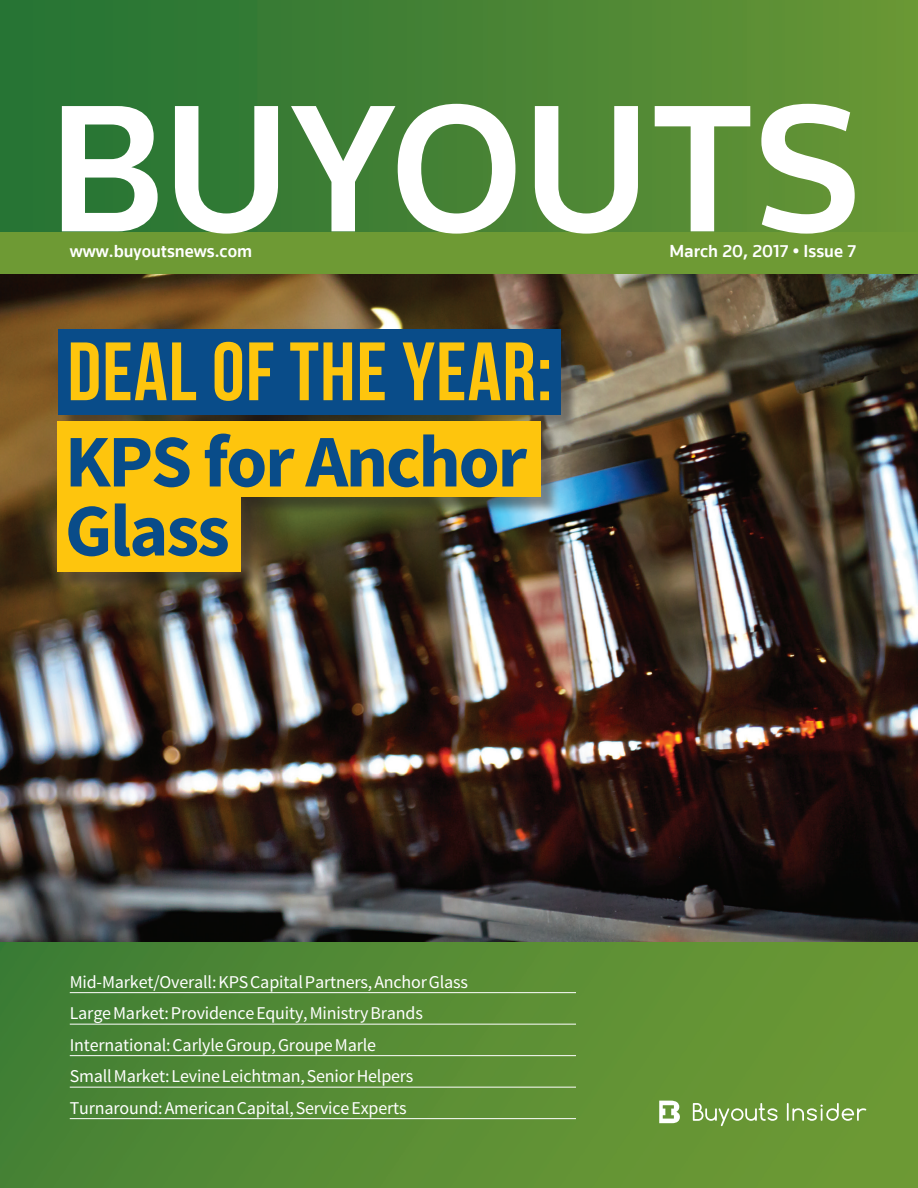
<style>
.page{position:relative;width:918px;height:1188px;background:#fff}
.page>*{position:absolute;margin:0;border:0;box-sizing:border-box;transform-origin:0 0}
.t1{font:700 82.5px "Bebas Neue";letter-spacing:.015em;color:#fec50d}
.t2{font:700 74.25px/69px "Source Sans Pro";letter-spacing:-.03em;color:#094c89}
.t3{font:18px/31.5px "Source Sans Pro";letter-spacing:-.01em;color:#fff}
.t4{font:500 18px "Knowledge";color:#fff}
</style>
<div class="page">
<img style="left:0;top:942px;width:918px;height:246px">
<img style="left:0;top:274px;width:918px;height:668px">
<img style="left:0;top:0;width:918px;height:232px">
<div style="left:0;top:232px;width:918px;height:42px;background:#6e9a34"></div>
<svg style="left:62px;top:104px;width:793px;height:130px"></svg>
<hr style="left:70px;top:992px;width:506px;height:1px;background:#fff">
<hr style="left:70px;top:1024px;width:506px;height:1px;background:#fff">
<hr style="left:70px;top:1055px;width:506px;height:1px;background:#fff">
<hr style="left:70px;top:1087px;width:506px;height:1px;background:#fff">
<hr style="left:70px;top:1118px;width:506px;height:1px;background:#fff">
<svg style="left:693px;top:1103px;width:85px;height:23px"></svg>
<svg style="left:787px;top:1103px;width:79px;height:18px"></svg>
<svg style="left:659px;top:1101px;width:21px;height:22px"></svg>
<div style="left:0;top:332px;width:579px;height:324px;background:#231f20;opacity:.5"></div>
<div style="left:58px;top:496px;width:183px;height:76px;background:#fec50d"></div>
<div style="left:58px;top:329px;width:502px;height:86px;background:#094c89"></div>
<div style="left:58px;top:421px;width:483px;height:76px;background:#fec50d"></div>
<p class="t4" style="left:70px;top:240px;width:184px">www.buyoutsnews.com</p>
<p class="t4" style="left:669px;top:240px;width:188px">March 20, 2017 • Issue 7</p>
<h1 class="t1" style="left:67px;top:326px;width:486px">DEAL OF THE YEAR:</h1>
<h2 class="t2" style="left:65px;top:430px;width:464px">KPS for Anchor<br>Glass</h2>
<p class="t3" style="left:70px;top:966px;width:400px">Mid-Market/Overall: KPS Capital Partners, Anchor Glass Large Market: Providence Equity, Ministry Brands International: Carlyle Group, Groupe Marle<br>Small Market: Levine Leichtman, Senior Helpers Turnaround: American Capital, Service Experts</p>
</div>
